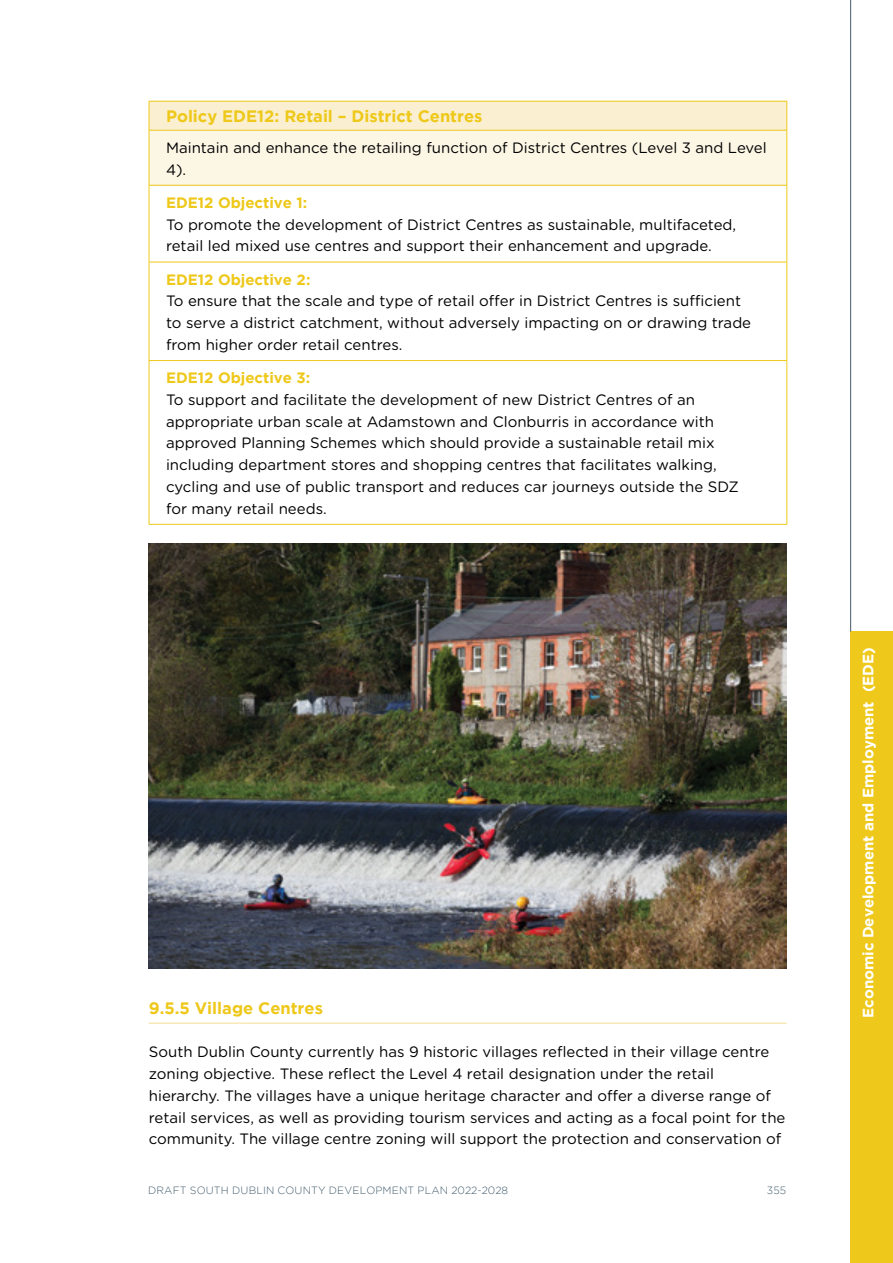
<style>
.page{position:relative;width:893px;height:1263px;background:#fff}
.page>*{position:absolute;margin:0;border:0;box-sizing:border-box;transform-origin:0 0}
.t1{font:700 16.5px "Gotham";color:#eec81a}
.t2{font:15px/21.8px "Gotham Rounded";color:#000}
.t3{font:700 15px "Gotham";color:#eec81a}
.t4{font:700 15px "Gotham";color:#fff}
.t5{font:300 10.5px "Gotham";letter-spacing:.015em;color:#425b6c}
</style>
<div class="page">
<div style="left:850px;top:631px;width:43px;height:632px;background:#eec81a"></div>
<hr style="left:850px;top:0;width:1px;height:631px;background:#425a6c">
<hr style="left:149px;top:1023px;width:638px;height:1px;background:#f6df94">
<div style="left:149px;top:101px;width:638px;height:29px;background:#faf0d1"></div>
<div style="left:149px;top:130px;width:638px;height:55px;background:#fcf6e5"></div>
<hr style="left:149px;top:185px;width:1px;height:77px;background:#eec81a">
<hr style="left:787px;top:185px;width:1px;height:77px;background:#eec81a">
<hr style="left:149px;top:262px;width:638px;height:1px;background:#eec81a">
<hr style="left:149px;top:262px;width:1px;height:98px;background:#eec81a">
<hr style="left:787px;top:262px;width:1px;height:98px;background:#eec81a">
<hr style="left:149px;top:360px;width:638px;height:1px;background:#eec81a">
<hr style="left:149px;top:361px;width:1px;height:163px;background:#eec81a">
<hr style="left:787px;top:361px;width:1px;height:163px;background:#eec81a">
<hr style="left:149px;top:524px;width:638px;height:1px;background:#eec81a">
<hr style="left:149px;top:130px;width:1px;height:55px;background:#eec81a">
<hr style="left:787px;top:130px;width:1px;height:55px;background:#eec81a">
<hr style="left:149px;top:185px;width:638px;height:1px;background:#eec81a">
<hr style="left:149px;top:101px;width:638px;height:1px;background:#eec81a">
<svg style="left:149px;top:101px;width:1px;height:29px"></svg>
<svg style="left:787px;top:101px;width:1px;height:29px"></svg>
<hr style="left:149px;top:130px;width:638px;height:1px;background:#eec81a">
<img style="left:149px;top:543px;width:638px;height:425px">
<p class="t1" style="left:166px;top:106px;width:318px">Policy EDE12: Retail – District Centres</p>
<p class="t2" style="left:166px;top:136px;width:602px">Maintain and enhance the retailing function of District Centres (Level 3 and Level<br>4).</p>
<p class="t3" style="left:166px;top:194px;width:143px">EDE12 Objective 1:</p>
<p class="t2" style="left:166px;top:213px;width:572px">To promote the development of District Centres as sustainable, multifaceted, retail led mixed use centres and support their enhancement and upgrade.</p>
<p class="t3" style="left:166px;top:271px;width:146px">EDE12 Objective 2:</p>
<p class="t2" style="left:166px;top:290px;width:587px">To ensure that the scale and type of retail offer in District Centres is sufficient to serve a district catchment, without adversely impacting on or drawing trade from higher order retail centres.</p>
<p class="t3" style="left:166px;top:369px;width:146px">EDE12 Objective 3:</p>
<p class="t2" style="left:166px;top:388px;width:574px">To support and facilitate the development of new District Centres of an appropriate urban scale at Adamstown and Clonburris in accordance with approved Planning Schemes which should provide a sustainable retail mix including department stores and shopping centres that facilitates walking, cycling and use of public transport and reduces car journeys outside the SDZ for many retail needs.</p>
<p class="t1" style="left:149px;top:999px;width:176px">9.5.5 Village Centres</p>
<p class="t2" style="left:149px;top:1040px;width:638px">South Dublin County currently has 9 historic villages reflected in their village centre zoning objective. These reflect the Level 4 retail designation under the retail hierarchy. The villages have a unique heritage character and offer a diverse range of retail services, as well as providing tourism services and acting as a focal point for the community. The village centre zoning will support the protection and conservation of</p>
<p class="t5" style="left:148px;top:1185px;width:361px">DRAFT SOUTH DUBLIN COUNTY DEVELOPMENT PLAN 2022-2028</p>
<p class="t5" style="left:767px;top:1185px;width:21px">355</p>
<p class="t4" style="left:859px;top:1018px;width:372px;rotate:-90deg">Economic Development and Employment (EDE)</p>
</div>
